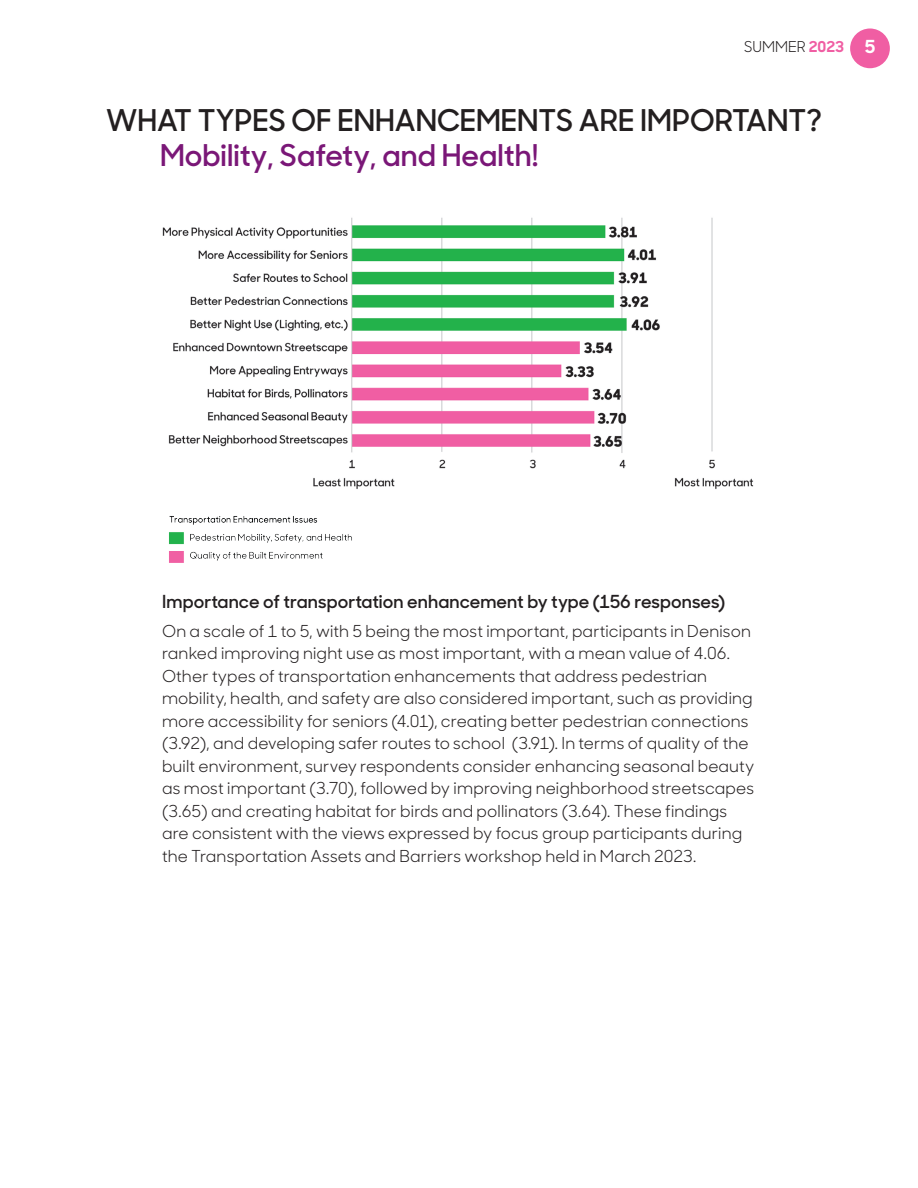
<style>
.page{position:relative;width:918px;height:1188px;background:#fff}
.page>*{position:absolute;margin:0;border:0;box-sizing:border-box;transform-origin:0 0}
.HEADING{font:600 30px "Sharp Sans No 1";color:#231f20}
.Heading_1{font:600 30px "Sharp Sans No 1";color:#7a1777}
.Heading_2{font:600 18px "Sharp Sans No 1";color:#231f20}
.Body_Text{font:16.5px/22.5px "Sharp Sans No 1";letter-spacing:.01em;color:#231f20}
.t1{font:15px "Sharp Sans No 1";color:#231f20}
.s1{font-weight:700;color:#f05ea3}
.s2{font-weight:700;font-size:18px;color:#fff}
</style>
<div class="page">
<div style="left:850px;top:28px;width:40px;height:40px;background:#f05ea3;border-radius:50%"></div>
<img style="left:169px;top:516px;width:183px;height:47px">
<img style="left:162px;top:217px;width:592px;height:272px">
<p class="t1" style="left:744px;top:35px;width:133px">SUMMER <span class="s1">2023</span> <span class="s2">5</span></p>
<p class="HEADING" style="left:106px;top:96px;width:718px">WHAT TYPES OF ENHANCEMENTS ARE IMPORTANT?</p>
<p class="Heading_1" style="left:160px;top:132px;width:380px">Mobility, Safety, and Health!</p>
<p class="Heading_2" style="left:162px;top:587px;width:565px">Importance of transportation enhancement by type (156 responses)</p>
<p class="Body_Text" style="left:162px;top:618px;width:594px">On a scale of 1 to 5, with 5 being the most important, participants in Denison ranked improving night use as most important, with a mean value of 4.06.<br>Other types of transportation enhancements that address pedestrian mobility, health, and safety are also considered important, such as providing more accessibility for seniors (4.01), creating better pedestrian connections (3.92), and developing safer routes to school (3.91). In terms of quality of the built environment, survey respondents consider enhancing seasonal beauty as most important (3.70), followed by improving neighborhood streetscapes (3.65) and creating habitat for birds and pollinators (3.64). These findings are consistent with the views expressed by focus group participants during the Transportation Assets and Barriers workshop held in March 2023.</p>
</div>
